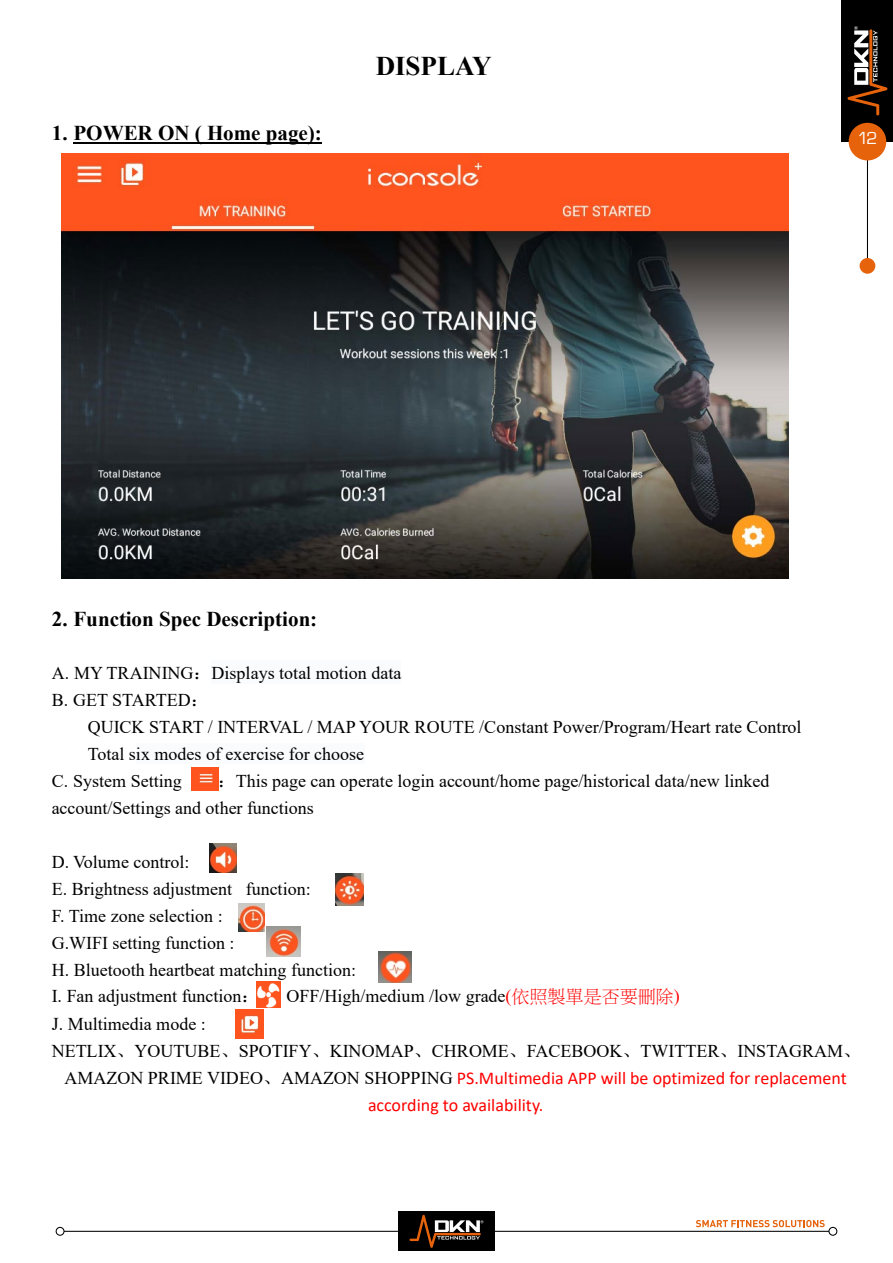
<style>
.page{position:relative;width:893px;height:1263px;background:#fff}
.page>*{position:absolute;margin:0;border:0;box-sizing:border-box;transform-origin:0 0}
.t1{font:700 27px "Times New Roman";color:#000}
.t2{font:700 21px "Times New Roman";color:#000}
.t3{font:18px/26.8px "Times New Roman";color:#000}
.t4{font:18px/26.7px "Calibri";color:#f00;text-align:center}
.t5{font:18px "Eurostar";color:#fff}
.s1{font-family:"Sim Sun"}
.s2{color:#f00}
.s3{font-family:"P Ming Li U";color:#f00}
.s4{font-family:"Times New Roman";color:#000}
.s5{font-family:"Sim Sun";color:#000}
</style>
<div class="page">
<hr style="left:60px;top:1231px;width:773px;height:1px;background:#000">
<svg style="left:56px;top:1227px;width:9px;height:9px"></svg>
<div style="left:398px;top:1212px;width:97px;height:39px;background:#000"></div>
<svg style="left:409px;top:1215px;width:74px;height:33px"></svg>
<svg style="left:696px;top:1220px;width:141px;height:16px"></svg>
<div style="left:842px;top:0;width:51px;height:142px;background:#000"></div>
<svg style="left:847px;top:26px;width:40px;height:90px"></svg>
<hr style="left:867px;top:145px;width:1px;height:127px;background:#000">
<div style="left:849px;top:123px;width:37px;height:37px;background:#e6630c;border-radius:50%"></div>
<div style="left:860px;top:258px;width:15px;height:16px;background:#e6630c;border-radius:50%"></div>
<hr style="left:73px;top:142px;width:249px;height:2px;background:#000">
<div style="left:212px;top:661px;width:189px;height:23px;background:#f9fbfc"></div>
<div style="left:136px;top:743px;width:228px;height:21px;background:#f9fbfc"></div>
<img style="left:191px;top:767px;width:28px;height:23px">
<img style="left:210px;top:844px;width:26px;height:28px">
<img style="left:336px;top:873px;width:27px;height:33px">
<img style="left:239px;top:904px;width:26px;height:27px">
<img style="left:266px;top:926px;width:34px;height:30px">
<img style="left:379px;top:951px;width:33px;height:32px">
<img style="left:235px;top:1009px;width:29px;height:29px">
<img style="left:256px;top:982px;width:24px;height:25px">
<img style="left:62px;top:153px;width:726px;height:426px">
<p class="t2" style="left:52px;top:118px;width:272px">1. POWER ON ( Home page):</p>
<h1 class="t1" style="left:376px;top:46px;width:117px">DISPLAY</h1>
<p class="t5" style="left:857px;top:127px;width:22px">12</p>
<p class="t2" style="left:52px;top:604px;width:267px">2. Function Spec Description:</p>
<p class="t3" style="left:52px;top:659px;width:351px">A. MY TRAINING<span class="s1">：</span>Displays total motion data<br>B. GET STARTED<span class="s1">：</span></p>
<p class="t3" style="left:88px;top:713px;width:715px">QUICK START / INTERVAL / MAP YOUR ROUTE /Constant Power/Program/Heart rate Control</p>
<p class="t3" style="left:88px;top:740px;width:278px">Total six modes of exercise for choose</p>
<p class="t3" style="left:52px;top:767px;width:132px">C. System Setting</p>
<p class="t3" style="left:52px;top:767px;width:719px;text-indent:166px"><span class="s1">：</span>This page can operate login account/home page/historical data/new linked account/Settings and other functions</p>
<p class="t3" style="left:52px;top:848px;width:306px">D. Volume control:<br>E. Brightness adjustment function:<br>F. Time zone selection :<br>G.WIFI setting function :<br>H. Bluetooth heartbeat matching function:<br>I. Fan adjustment function<span class="s1">：</span></p>
<p class="t3" style="left:287px;top:982px;width:394px">OFF/High/medium /low grade<span class="s2">(</span><span class="s3">依照製單是否要刪除</span><span class="s2">)</span></p>
<p class="t3" style="left:52px;top:1010px;width:811px">J. Multimedia mode :<br>NETLIX<span class="s1">、</span>YOUTUBE<span class="s1">、</span>SPOTIFY<span class="s1">、</span>KINOMAP<span class="s1">、</span>CHROME<span class="s1">、</span>FACEBOOK<span class="s1">、</span>TWITTER<span class="s1">、</span>INSTAGRAM<span class="s1">、</span></p>
<p class="t4" style="left:65px;top:1064px;width:784px"><span class="s4">AMAZON PRIME VIDEO</span><span class="s5">、</span><span class="s4">AMAZON SHOPPING</span> PS.Multimedia APP will be optimized for replacement according to availability.</p>
</div>
